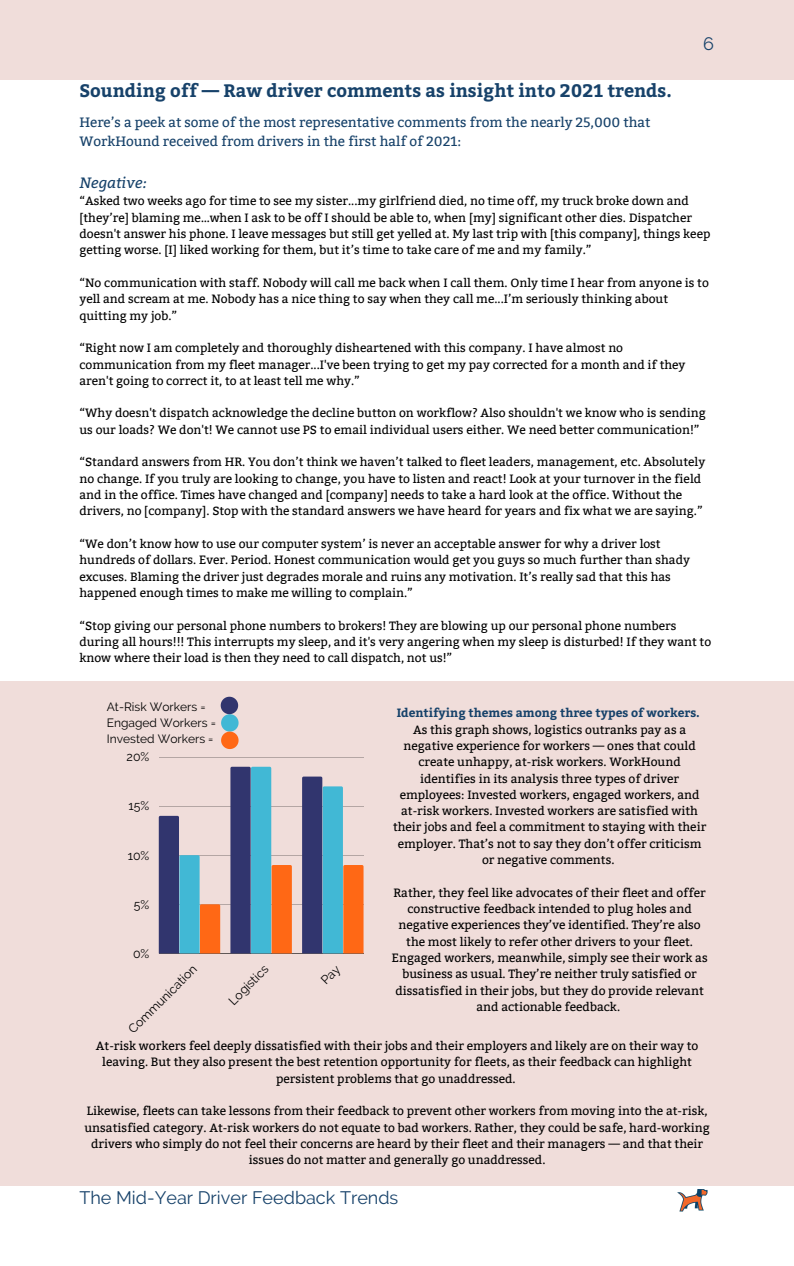
<style>
.page{position:relative;width:794px;height:1266px;background:#fff}
.page>*{position:absolute;margin:0;border:0;box-sizing:border-box;transform-origin:0 0}
.t1{font:700 18px "Bitter";color:#17426a}
.t2{font:18px "Raleway";color:#17426a}
.t3{font:italic 15px "Bitter";color:#17426a}
.t4{font:13.5px/18.6px "Bitter";color:#17426a}
.t5{font:12.38px "Raleway";color:#000}
.t6{font:12px/16.4px "Bitter";color:#000}
.t7{font:12px/16.4px "Raleway";color:#000}
.t8{font:700 12px "Bitter";color:#17426a}
</style>
<div class="page">
<div style="left:0;top:0;width:793px;height:80px;background:#f0ddda"></div>
<div style="left:0;top:682px;width:793px;height:504px;background:#f0ddda"></div>
<hr style="left:159px;top:757px;width:204px;height:1px;background:#000">
<hr style="left:159px;top:806px;width:204px;height:1px;background:#000">
<hr style="left:159px;top:855px;width:204px;height:1px;background:#000">
<hr style="left:159px;top:904px;width:204px;height:1px;background:#000">
<hr style="left:159px;top:953px;width:204px;height:1px;background:#000">
<svg style="left:159px;top:816px;width:61px;height:137px"></svg>
<svg style="left:230px;top:767px;width:62px;height:186px"></svg>
<svg style="left:302px;top:776px;width:61px;height:177px"></svg>
<svg style="left:220px;top:697px;width:18px;height:52px"></svg>
<img style="left:677px;top:1189px;width:31px;height:23px">
<h1 class="t1" style="left:79px;top:80px;width:593px">Sounding off — Raw driver comments as insight into 2021 trends.</h1>
<h1 class="t2" style="left:702px;top:33px;width:12px">6</h1>
<p class="t4" style="left:79px;top:113px;width:572px">Here’s a peek at some of the most representative comments from the nearly 25,000 that<br>WorkHound received from drivers in the first half of 2021:</p>
<p class="t3" style="left:79px;top:171px;width:69px">Negative:</p>
<p class="t6" style="left:79px;top:193px;width:632px">“Asked two weeks ago for time to see my sister...my girlfriend died, no time off, my truck broke down and [they’re] blaming me…when I ask to be off I should be able to, when [my] significant other dies. Dispatcher doesn't answer his phone. I leave messages but still get yelled at. My last trip with [this company], things keep getting worse. [I] liked working for them, but it’s time to take care of me and my family.”</p>
<p class="t6" style="left:79px;top:275px;width:630px">“No communication with staff. Nobody will call me back when I call them. Only time I hear from anyone is to yell and scream at me. Nobody has a nice thing to say when they call me...I’m seriously thinking about quitting my job.”</p>
<p class="t6" style="left:79px;top:340px;width:607px">“Right now I am completely and thoroughly disheartened with this company. I have almost no communication from my fleet manager...I've been trying to get my pay corrected for a month and if they aren't going to correct it, to at least tell me why.”</p>
<p class="t6" style="left:79px;top:405px;width:627px">“Why doesn't dispatch acknowledge the decline button on workflow? Also shouldn't we know who is sending us our loads? We don't! We cannot use PS to email individual users either. We need better communication!”</p>
<p class="t6" style="left:79px;top:454px;width:627px">“Standard answers from HR. You don’t think we haven’t talked to fleet leaders, management, etc. Absolutely no change. If you truly are looking to change, you have to listen and react! Look at your turnover in the field and in the office. Times have changed and [company] needs to take a hard look at the office. Without the drivers, no [company]. Stop with the standard answers we have heard for years and fix what we are saying.”</p>
<p class="t6" style="left:79px;top:536px;width:611px">“We don’t know how to use our computer system’ is never an acceptable answer for why a driver lost hundreds of dollars. Ever. Period. Honest communication would get you guys so much further than shady excuses. Blaming the driver just degrades morale and ruins any motivation. It’s really sad that this has happened enough times to make me willing to complain.”</p>
<p class="t6" style="left:79px;top:617px;width:633px">“Stop giving our personal phone numbers to brokers! They are blowing up our personal phone numbers during all hours!!! This interrupts my sleep, and it's very angering when my sleep is disturbed! If they want to know where their load is then they need to call dispatch, not us!”</p>
<p class="t7" style="left:107px;top:698px;width:110px">At-Risk Workers =<br>Engaged Workers =<br>Invested Workers =</p>
<p class="t5" style="left:126px;top:750px;width:24px">20%</p>
<p class="t5" style="left:128px;top:799px;width:22px">15%</p>
<p class="t5" style="left:128px;top:848px;width:23px">10%</p>
<p class="t5" style="left:134px;top:897px;width:17px">5%</p>
<p class="t5" style="left:133px;top:946px;width:18px">0%</p>
<p class="t5" style="left:125px;top:1026px;width:92px;rotate:-45deg">Communication</p>
<p class="t5" style="left:225px;top:997px;width:52px;rotate:-45deg">Logistics</p>
<p class="t8" style="left:396px;top:706px;width:304px">Identifying themes among three types of workers.</p>
<p class="t6" style="left:393px;top:721px;width:314px;text-align:center">As this graph shows, logistics outranks pay as a negative experience for workers — ones that could create unhappy, at-risk workers. WorkHound identifies in its analysis three types of driver employees: Invested workers, engaged workers, and at-risk workers. Invested workers are satisfied with their jobs and feel a commitment to staying with their employer. That’s not to say they don’t offer criticism or negative comments.</p>
<p class="t6" style="left:391px;top:884px;width:317px;text-align:center">Rather, they feel like advocates of their fleet and offer constructive feedback intended to plug holes and negative experiences they’ve identified. They’re also the most likely to refer other drivers to your fleet.<br>Engaged workers, meanwhile, simply see their work as business as usual. They’re neither truly satisfied or dissatisfied in their jobs, but they do provide relevant and actionable feedback.</p>
<p class="t6" style="left:96px;top:1038px;width:603px;text-align:center">At-risk workers feel deeply dissatisfied with their jobs and their employers and likely are on their way to leaving. But they also present the best retention opportunity for fleets, as their feedback can highlight persistent problems that go unaddressed.</p>
<p class="t6" style="left:84px;top:1103px;width:626px;text-align:center">Likewise, fleets can take lessons from their feedback to prevent other workers from moving into the at-risk, unsatisfied category. At-risk workers do not equate to bad workers. Rather, they could be safe, hard-working drivers who simply do not feel their concerns are heard by their fleet and their managers — and that their issues do not matter and generally go unaddressed.</p>
<h1 class="t2" style="left:79px;top:1187px;width:320px">The Mid-Year Driver Feedback Trends</h1>
</div>
